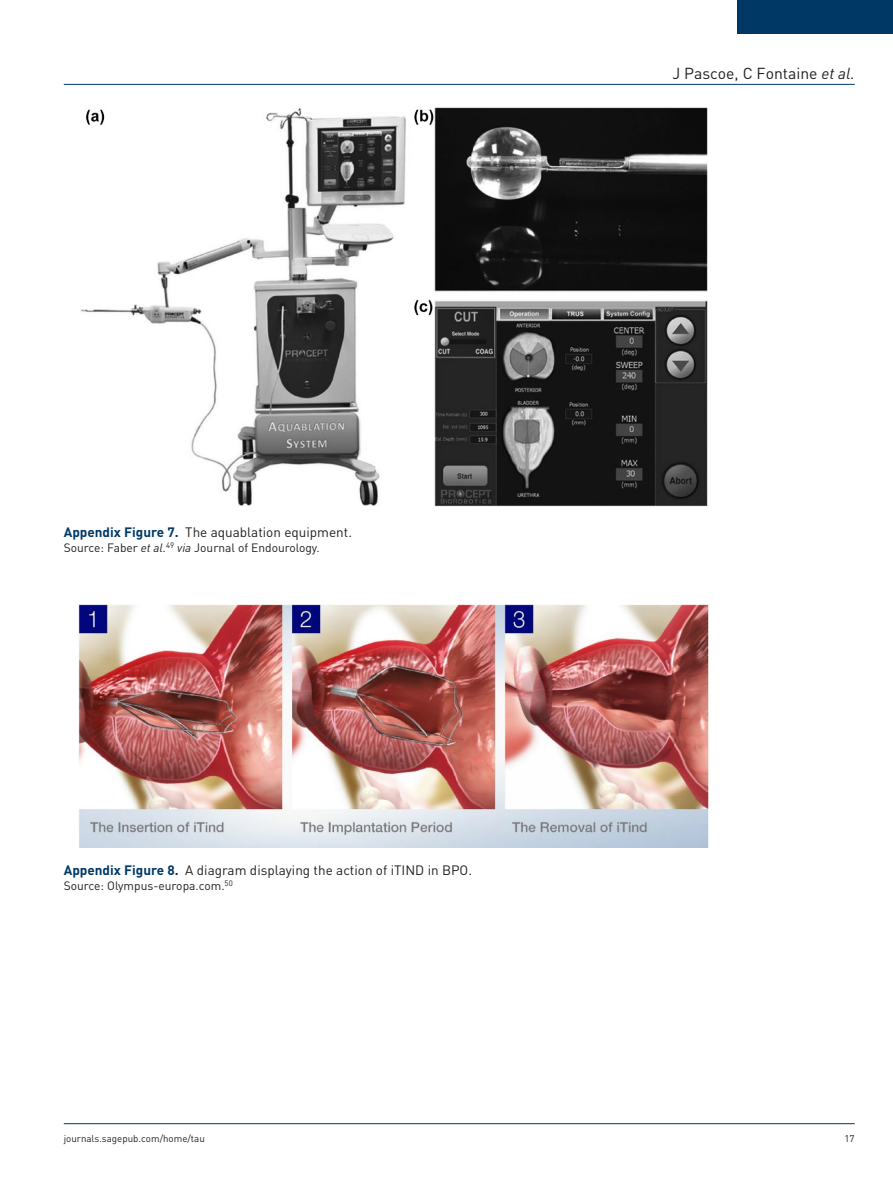
<style>
.page{position:relative;width:893px;height:1191px;background:#fff}
.page>*{position:absolute;margin:0;border:0;box-sizing:border-box;transform-origin:0 0}
.t1{font:15.75px "DIN";color:#231f20}
.t2{font:13.5px "DIN";color:#231f20}
.t3{font:12px "DIN";color:#231f20}
.t4{font:9.75px "DIN";color:#231f20}
.s1{font-weight:700;color:#003865}
.s2{font-style:italic}
</style>
<div class="page">
<hr style="left:64px;top:84px;width:791px;height:1px;background:#003865">
<hr style="left:64px;top:1123px;width:791px;height:1px;background:#003865">
<div style="left:738px;top:0;width:155px;height:34px;background:#003865"></div>
<img style="left:80px;top:107px;width:628px;height:400px">
<img style="left:78px;top:604px;width:630px;height:243px">
<p class="t2" style="left:64px;top:524px;width:290px"><span class="s1">Appendix Figure 7.</span> The aquablation equipment.</p>
<p class="t3" style="left:64px;top:539px;width:257px">Source: Faber <span class="s2">et al.</span><sup>49</sup> <span class="s2">via</span> Journal of Endourology.</p>
<p class="t2" style="left:64px;top:862px;width:410px"><span class="s1">Appendix Figure 8.</span> A diagram displaying the action of iTIND in BPO.</p>
<p class="t3" style="left:64px;top:877px;width:170px">Source: Olympus-europa.com.<sup>50</sup></p>
<p class="t1" style="left:672px;top:63px;width:184px">J Pascoe, C Fontaine <span class="s2">et al.</span></p>
<p class="t4" style="left:64px;top:1132px;width:143px">journals.sagepub.com/home/tau</p>
<p class="t4" style="left:844px;top:1132px;width:12px">17</p>
</div>
